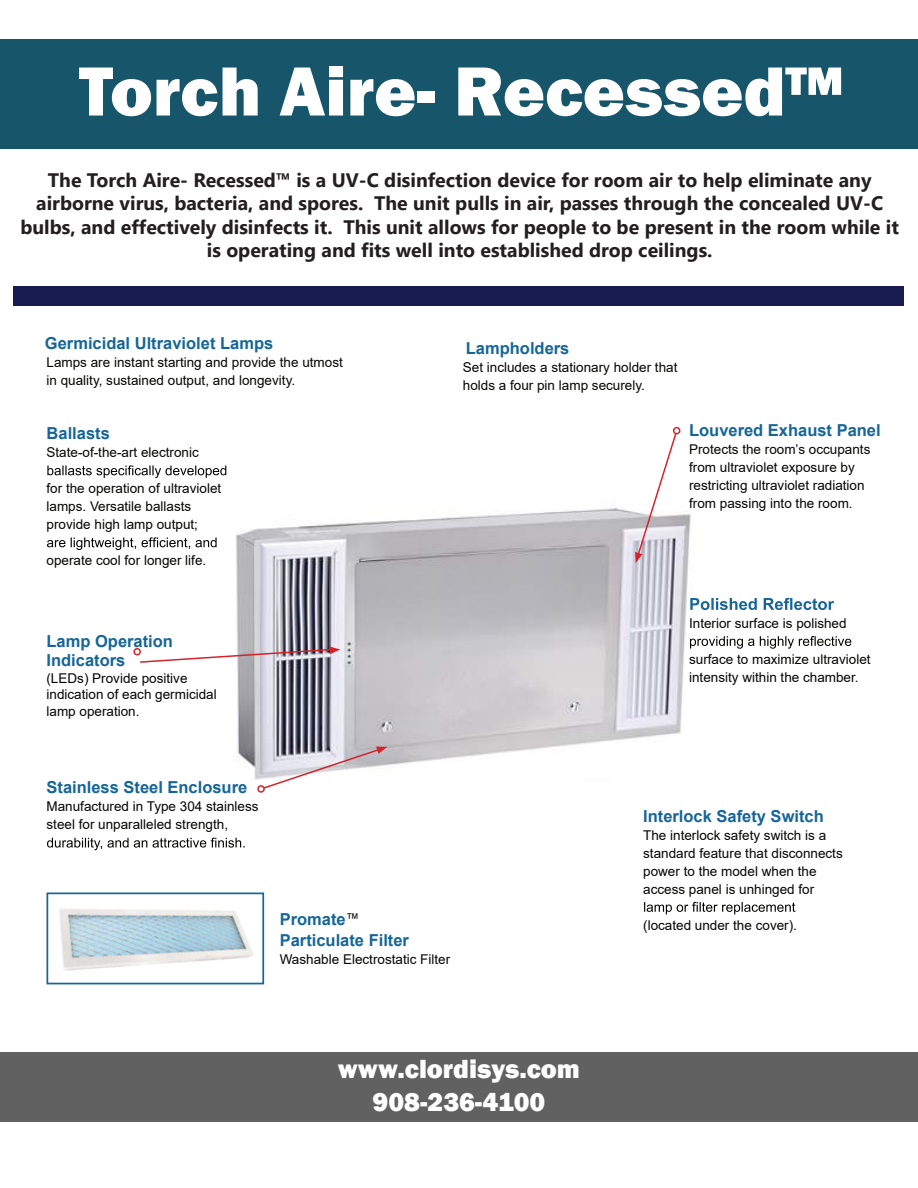
<style>
.page{position:relative;width:918px;height:1188px;background:#fff}
.page>*{position:absolute;margin:0;border:0;box-sizing:border-box;transform-origin:0 0}
.t1{font:800 72px "Franklin Gothic";color:#fff}
.t2{font:800 27px/32.4px "Franklin Gothic";color:#fff;text-align:center}
.t3{font:700 19.5px/23.4px "Segoe UI";color:#231f20;text-align:center}
.t4{font:700 16.5px/21px "Arial";color:#156697}
.t5{font:13.5px/18px "Arial";color:#050504}
.s1{font-weight:400;font-size:13.5px;color:#050504}
</style>
<div class="page">
<img style="left:235px;top:508px;width:456px;height:272px">
<img style="left:59px;top:909px;width:194px;height:62px">
<div style="left:47px;top:893px;width:217px;height:91px;border:2px solid #156697"></div>
<svg style="left:644px;top:902px;width:151px;height:12px"></svg>
<svg style="left:690px;top:598px;width:144px;height:12px"></svg>
<svg style="left:690px;top:636px;width:161px;height:13px"></svg>
<svg style="left:47px;top:838px;width:198px;height:12px"></svg>
<svg style="left:47px;top:465px;width:179px;height:13px"></svg>
<svg style="left:47px;top:537px;width:170px;height:13px"></svg>
<div style="left:673px;top:427px;width:7px;height:7px;border:2px solid #d3232b;border-radius:50%"></div>
<svg style="left:635px;top:432px;width:43px;height:131px"></svg>
<div style="left:257px;top:785px;width:8px;height:8px;border:2px solid #d3232b;border-radius:50%"></div>
<svg style="left:262px;top:747px;width:125px;height:43px"></svg>
<div style="left:133px;top:648px;width:8px;height:7px;border:2px solid #d3232b;border-radius:50%"></div>
<svg style="left:139px;top:646px;width:201px;height:18px"></svg>
<div style="left:0;top:39px;width:918px;height:109px;background:#17566a"></div>
<div style="left:14px;top:287px;width:890px;height:19px;background:#191c51"></div>
<div style="left:0;top:1053px;width:918px;height:69px;background:#606160"></div>
<h1 class="t1" style="left:79px;top:45px;width:766px">Torch Aire- Recessed™</h1>
<p class="t3" style="left:20px;top:167px;width:880px">The Torch Aire- Recessed™ is a UV-C disinfection device for room air to help eliminate any airborne virus, bacteria, and spores. The unit pulls in air, passes through the concealed UV-C bulbs, and effectively disinfects it. This unit allows for people to be present in the room while it is operating and fits well into established drop ceilings.</p>
<p class="t4" style="left:45px;top:333px;width:230px">Germicidal Ultraviolet Lamps</p>
<p class="t5" style="left:46px;top:353px;width:298px">Lamps are instant starting and provide the utmost in quality, sustained output, and longevity.</p>
<p class="t4" style="left:47px;top:423px;width:65px">Ballasts</p>
<p class="t5" style="left:46px;top:443px;width:154px">State-of-the-art electronic</p>
<p class="t5" style="left:46px;top:479px;width:176px">for the operation of ultraviolet lamps. Versatile ballasts provide high lamp output;</p>
<p class="t5" style="left:46px;top:551px;width:161px">operate cool for longer life.</p>
<p class="t4" style="left:46px;top:631px;width:128px;line-height:19.5px">Lamp Operation<br>Indicators</p>
<p class="t5" style="left:46px;top:670px;width:172px;line-height:16.5px">(LEDs) Provide positive indication of each germicidal lamp operation.</p>
<p class="t4" style="left:466px;top:337px;width:105px">Lampholders</p>
<p class="t5" style="left:463px;top:358px;width:216px">Set includes a stationary holder that holds a four pin lamp securely.</p>
<p class="t4" style="left:689px;top:420px;width:193px">Louvered Exhaust Panel</p>
<p class="t5" style="left:689px;top:440px;width:183px">Protects the room’s occupants from ultraviolet exposure by restricting ultraviolet radiation from passing into the room.</p>
<p class="t5" style="left:689px;top:614px;width:159px">Interior surface is polished</p>
<p class="t5" style="left:689px;top:650px;width:183px">surface to maximize ultraviolet intensity within the chamber.</p>
<p class="t4" style="left:46px;top:777px;width:202px">Stainless Steel Enclosure</p>
<p class="t5" style="left:46px;top:798px;width:214px">Manufactured in Type 304 stainless steel for unparalleled strength,</p>
<p class="t4" style="left:280px;top:909px;width:131px">Promate<span class="s1">™<br></span>Particulate Filter</p>
<p class="t5" style="left:280px;top:950px;width:172px">Washable Electrostatic Filter</p>
<p class="t4" style="left:643px;top:806px;width:182px">Interlock Safety Switch</p>
<p class="t5" style="left:643px;top:826px;width:201px">The interlock safety switch is a standard feature that disconnects power to the model when the access panel is unhinged for</p>
<p class="t5" style="left:643px;top:916px;width:155px">(located under the cover).</p>
<h2 class="t2" style="left:338px;top:1053px;width:244px">www.clordisys.com<br>908-236-4100</h2>
</div>
